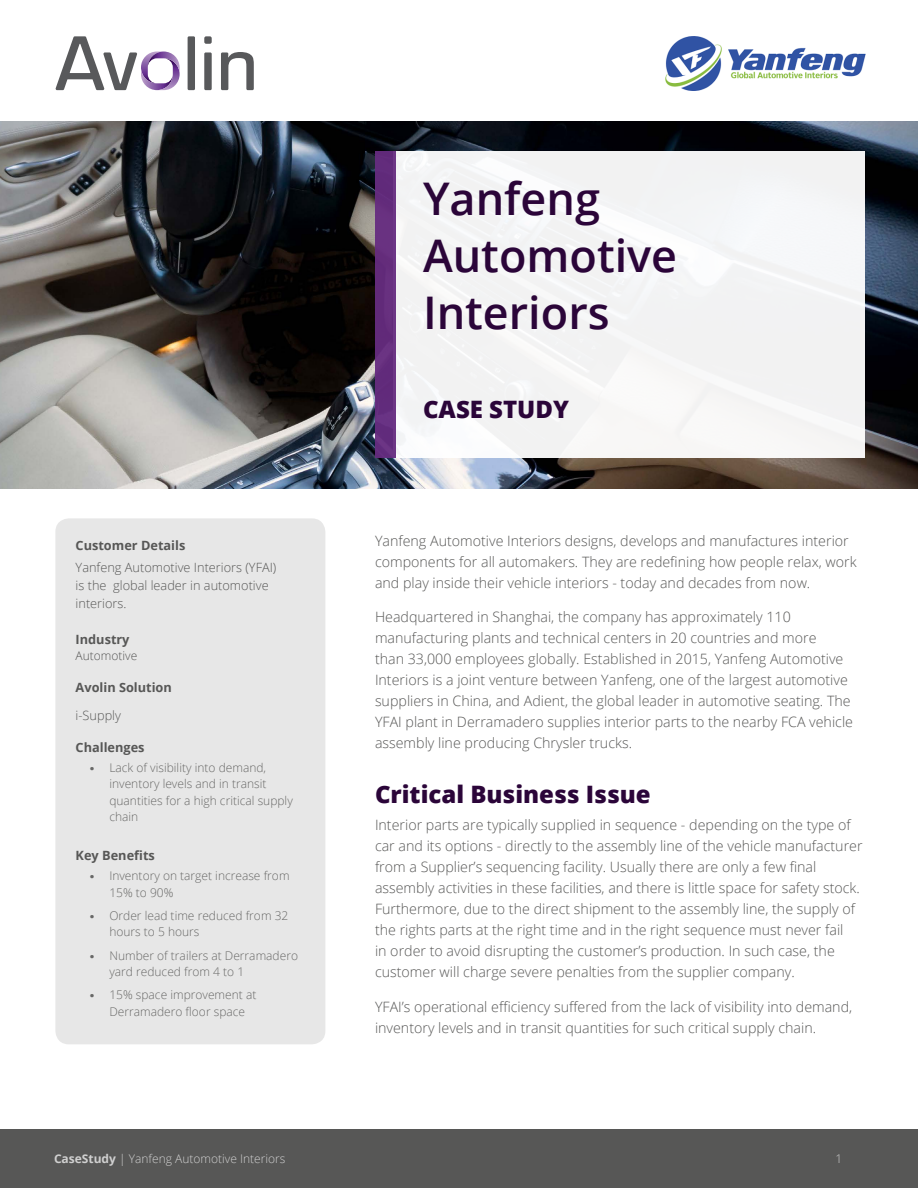
<style>
.page{position:relative;width:918px;height:1188px;background:#fff}
.page>*{position:absolute;margin:0;border:0;box-sizing:border-box;transform-origin:0 0}
.t1{font:600 45px/57px "Open Sans";color:#2b0539}
.t2{font:800 24px "Open Sans";color:#2b0539}
.t3{font:300 14.25px/21px "Open Sans";color:#575756}
.t4{font:300 12.75px/18px "Open Sans";color:#575756}
.t5{font:700 12.75px "Open Sans";color:#575756}
.t6{font:300 12px/16.5px "Open Sans";color:#686867}
.t7{font:300 12px "Open Sans";color:#d0d0d0}
.t8{font:300 12px "Open Sans";color:#575756}
.s1{font-family:"Montserrat";font-weight:800}
.s2{font-weight:700}
</style>
<div class="page">
<img style="left:0;top:121px;width:918px;height:367px">
<div style="left:393px;top:152px;width:472px;height:306px;background:#f3f3f4"></div>
<div style="left:375px;top:152px;width:21px;height:306px;background:#662c80"></div>
<div style="left:0;top:1130px;width:918px;height:58px;background:#575756"></div>
<svg style="left:56px;top:36px;width:198px;height:54px"></svg>
<img style="left:665px;top:36px;width:201px;height:55px">
<div style="left:55px;top:518px;width:270px;height:526px;background:#e7e7e7;border-radius:14px"></div>
<p class="t5" style="left:76px;top:536px;width:111px">Customer Details</p>
<p class="t4" style="left:76px;top:558px;width:202px">Yanfeng Automotive Interiors (YFAI) is the global leader in automotive interiors.</p>
<p class="t5" style="left:76px;top:630px;width:55px">Industry</p>
<p class="t8" style="left:76px;top:648px;width:63px">Automotive</p>
<p class="t5" style="left:76px;top:678px;width:98px">Avolin Solution</p>
<p class="t4" style="left:76px;top:706px;width:47px">i-Supply</p>
<p class="t5" style="left:76px;top:738px;width:70px">Challenges</p>
<p class="t6" style="left:109px;top:759px;width:185px;text-indent:-20px"><span class="s1">•</span> Lack of visibility into demand, inventory levels and in transit quantities for a high critical supply chain</p>
<p class="t5" style="left:76px;top:846px;width:81px">Key Benefits</p>
<p class="t6" style="left:109px;top:867px;width:182px;text-indent:-20px"><span class="s1">•</span> Inventory on target increase from<br>15% to 90%</p>
<p class="t6" style="left:109px;top:907px;width:181px;text-indent:-20px"><span class="s1">•</span> Order lead time reduced from 32 hours to 5 hours</p>
<p class="t6" style="left:109px;top:947px;width:190px;text-indent:-20px"><span class="s1">•</span> Number of trailers at Derramadero yard reduced from 4 to 1</p>
<p class="t6" style="left:109px;top:986px;width:149px;text-indent:-20px"><span class="s1">•</span> 15% space improvement at<br>Derramadero floor space</p>
<p class="t7" style="left:54px;top:1151px;width:233px"><span class="s2">CaseStudy</span> | Yanfeng Automotive Interiors</p>
<h1 class="t1" style="left:423px;top:169px;width:256px">Yanfeng<br>Automotive<br>Interiors</h1>
<h2 class="t2" style="left:423px;top:391px;width:148px">CASE STUDY</h2>
<p class="t3" style="left:375px;top:530px;width:483px">Yanfeng Automotive Interiors designs, develops and manufactures interior components for all automakers. They are redefining how people relax, work and play inside their vehicle interiors - today and decades from now.</p>
<p class="t3" style="left:375px;top:606px;width:480px">Headquartered in Shanghai, the company has approximately 110 manufacturing plants and technical centers in 20 countries and more<br>than 33,000 employees globally. Established in 2015, Yanfeng Automotive Interiors is a joint venture between Yanfeng, one of the largest automotive suppliers in China, and Adient, the global leader in automotive seating. The YFAI plant in Derramadero supplies interior parts to the nearby FCA vehicle assembly line producing Chrysler trucks.</p>
<h2 class="t2" style="left:375px;top:776px;width:277px">Critical Business Issue</h2>
<p class="t3" style="left:375px;top:814px;width:489px">Interior parts are typically supplied in sequence - depending on the type of car and its options - directly to the assembly line of the vehicle manufacturer from a Supplier’s sequencing facility. Usually there are only a few final assembly activities in these facilities, and there is little space for safety stock.<br>Furthermore, due to the direct shipment to the assembly line, the supply of the rights parts at the right time and in the right sequence must never fail<br>in order to avoid disrupting the customer’s production. In such case, the customer will charge severe penalties from the supplier company.</p>
<p class="t3" style="left:375px;top:996px;width:479px">YFAI’s operational efficiency suffered from the lack of visibility into demand, inventory levels and in transit quantities for such critical supply chain.</p>
<p class="t7" style="left:836px;top:1151px;width:8px">1</p>
</div>
